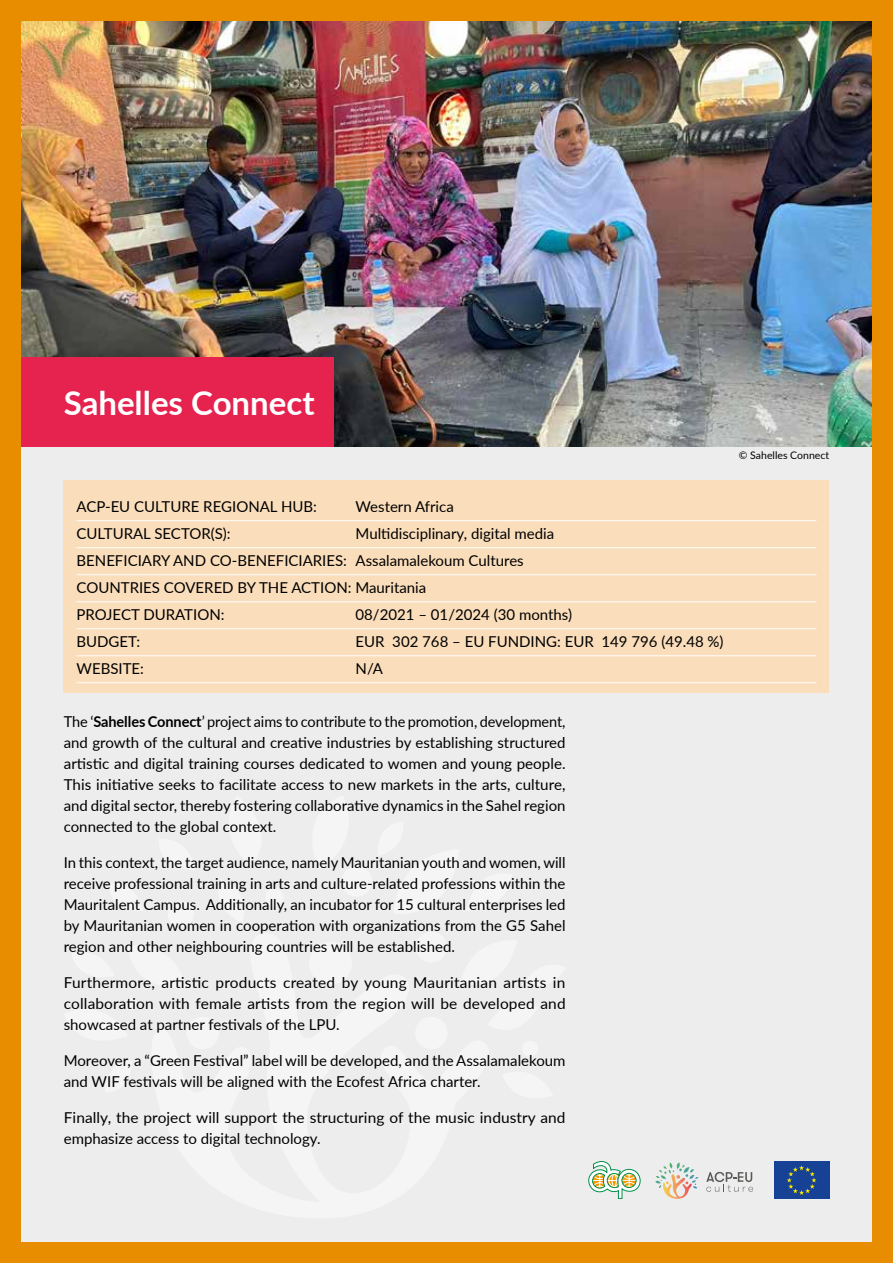
<style>
.page{position:relative;width:893px;height:1263px;background:#e88c00}
.page>*{position:absolute;margin:0;border:0;box-sizing:border-box;transform-origin:0 0}
.t1{font:700 33px "Lato";color:#fff}
.t2{font:15px/21px "Lato";color:#000;text-align:justify}
.t3{font:10.5px "Lato";color:#000}
.s1{font-weight:700}
</style>
<div class="page">
<div style="left:21px;top:21px;width:851px;height:1221px;background:#ededed"></div>
<img style="left:21px;top:21px;width:851px;height:425px">
<div style="left:187px;top:1017px;width:32px;height:32px;background:#f5f5f5;border-radius:50%"></div>
<div style="left:309px;top:942px;width:43px;height:42px;background:#f5f5f5;border-radius:50%"></div>
<div style="left:415px;top:1017px;width:33px;height:32px;background:#f5f5f5;border-radius:50%"></div>
<div style="left:265px;top:888px;width:18px;height:18px;background:#f5f5f5;border-radius:50%"></div>
<div style="left:168px;top:901px;width:26px;height:26px;background:#f5f5f5;border-radius:50%"></div>
<div style="left:125px;top:997px;width:13px;height:13px;background:#f5f5f5;border-radius:50%"></div>
<div style="left:416px;top:932px;width:31px;height:30px;background:#f5f5f5;border-radius:50%"></div>
<div style="left:341px;top:866px;width:31px;height:31px;background:#f5f5f5;border-radius:50%"></div>
<div style="left:522px;top:1041px;width:16px;height:16px;background:#f5f5f5;border-radius:50%"></div>
<div style="left:64px;top:480px;width:765px;height:213px;background:#faddba"></div>
<hr style="left:77px;top:520px;width:739px;height:1px;background:#fff">
<hr style="left:77px;top:547px;width:739px;height:1px;background:#fff">
<hr style="left:77px;top:574px;width:739px;height:1px;background:#fff">
<hr style="left:77px;top:601px;width:739px;height:1px;background:#fff">
<hr style="left:77px;top:628px;width:739px;height:1px;background:#fff">
<hr style="left:77px;top:655px;width:739px;height:1px;background:#fff">
<hr style="left:77px;top:682px;width:739px;height:1px;background:#fff">
<svg style="left:588px;top:1161px;width:52px;height:38px"></svg>
<div style="left:774px;top:1162px;width:55px;height:37px;background:#164194"></div>
<svg style="left:787px;top:1165px;width:29px;height:30px"></svg>
<svg style="left:655px;top:1162px;width:43px;height:37px"></svg>
<svg style="left:706px;top:1172px;width:47px;height:20px"></svg>
<div style="left:21px;top:357px;width:313px;height:89px;background:#e6224f"></div>
<p class="t1" style="left:64px;top:379px;width:252px">Sahelles Connect</p>
<p class="t3" style="left:739px;top:448px;width:92px">© Sahelles Connect</p>
<p class="t2" style="left:77px;top:495px;width:242px">ACP-EU CULTURE REGIONAL HUB:</p>
<p class="t2" style="left:356px;top:495px;width:100px">Western Africa</p>
<p class="t2" style="left:77px;top:522px;width:156px">CULTURAL SECTOR(S):</p>
<p class="t2" style="left:356px;top:522px;width:200px">Multidisciplinary, digital media</p>
<p class="t2" style="left:77px;top:549px;width:449px">BENEFICIARY AND CO-BENEFICIARIES: Assalamalekoum Cultures</p>
<p class="t2" style="left:77px;top:576px;width:351px">COUNTRIES COVERED BY THE ACTION: Mauritania</p>
<p class="t2" style="left:77px;top:603px;width:149px">PROJECT DURATION:</p>
<p class="t2" style="left:356px;top:603px;width:218px">08/2021 – 01/2024 (30 months)</p>
<p class="t2" style="left:77px;top:630px;width:65px">BUDGET:</p>
<p class="t2" style="left:356px;top:630px;width:370px">EUR 302 768 – EU FUNDING: EUR 149 796 (49.48 %)</p>
<p class="t2" style="left:77px;top:657px;width:69px">WEBSITE:</p>
<p class="t2" style="left:356px;top:657px;width:29px">N/A</p>
<p class="t2" style="left:64px;top:710px;width:503px">The ‘<span class="s1">Sahelles Connect</span>’ project aims to contribute to the promotion, development, and growth of the cultural and creative industries by establishing structured artistic and digital training courses dedicated to women and young people.<br>This initiative seeks to facilitate access to new markets in the arts, culture, and digital sector, thereby fostering collaborative dynamics in the Sahel region connected to the global context.</p>
<p class="t2" style="left:64px;top:851px;width:503px">In this context, the target audience, namely Mauritanian youth and women, will receive professional training in arts and culture-related professions within the Mauritalent Campus. Additionally, an incubator for 15 cultural enterprises led by Mauritanian women in cooperation with organizations from the G5 Sahel region and other neighbouring countries will be established.</p>
<p class="t2" style="left:64px;top:971px;width:503px">Furthermore, artistic products created by young Mauritanian artists in collaboration with female artists from the region will be developed and showcased at partner festivals of the LPU.</p>
<p class="t2" style="left:64px;top:1049px;width:503px">Moreover, a “Green Festival” label will be developed, and the Assalamalekoum and WIF festivals will be aligned with the Ecofest Africa charter.</p>
<p class="t2" style="left:64px;top:1106px;width:503px">Finally, the project will support the structuring of the music industry and emphasize access to digital technology.</p>
</div>
